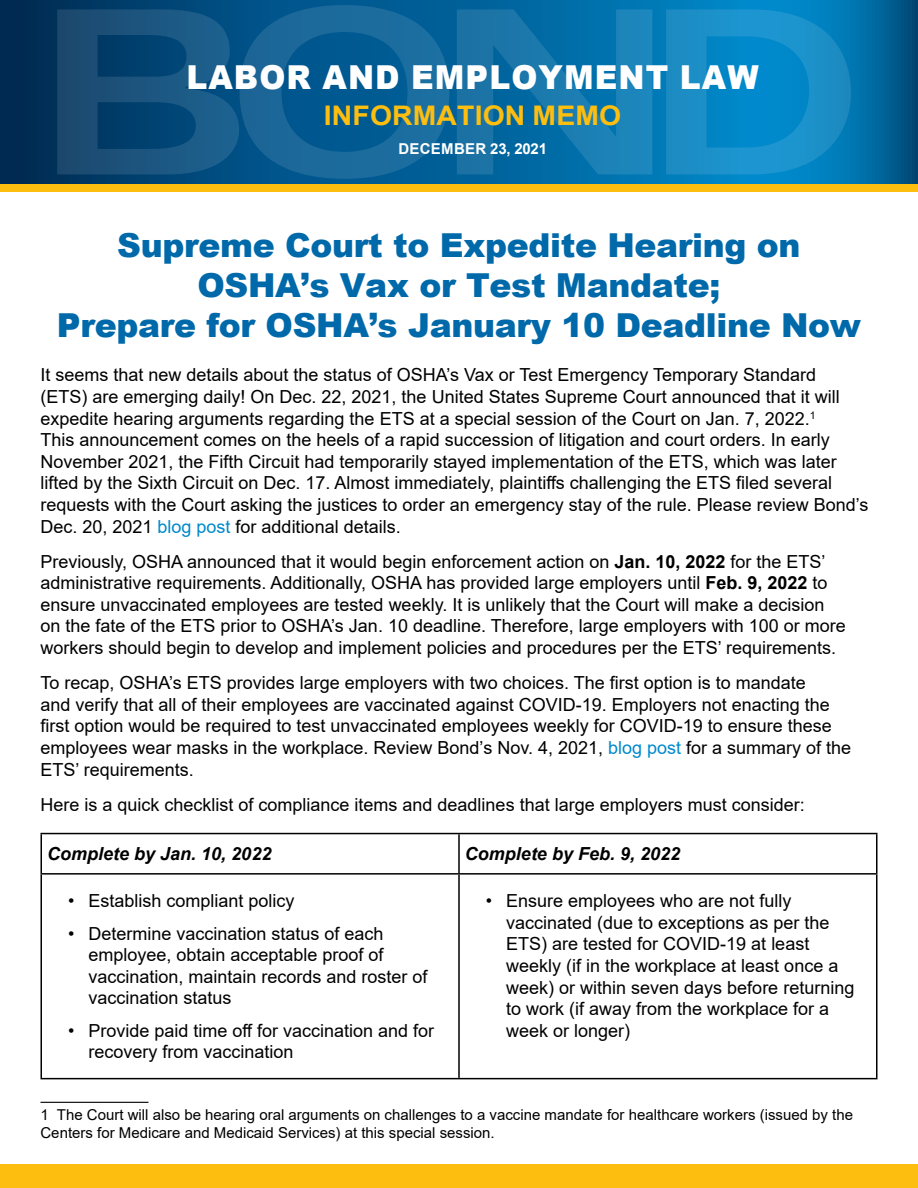
<style>
.page{position:relative;width:918px;height:1188px;background:#fff}
.page>*{position:absolute;margin:0;border:0;box-sizing:border-box;transform-origin:0 0}
.t1{font:900 33px/39.6px "Arial";letter-spacing:-.01em;color:#0069aa;text-align:center}
.t2{font:900 33px "Arial";letter-spacing:.035em;color:#fff;scale:.95 1}
.t3{font:700 27px "Arial";letter-spacing:.005em;color:#febe10;scale:1.05 1}
.t4{font:18px/21.6px "Arial";color:#000}
.t5{font:italic 700 18px "Arial";color:#000}
.t6{font:15px/18px "Arial";color:#000}
.t7{font:700 15px "Arial";letter-spacing:.02em;color:#fff}
.s1{color:#0089cc}
.s2{font-weight:700}
</style>
<div class="page">
<div style="left:0;top:138px;width:918px;height:54px;background:#febe10"></div>
<hr style="left:40px;top:1102px;width:108px;height:1px;background:#000">
<svg style="left:0;top:0;width:918px;height:184px;background:#005689"></svg>
<svg style="left:57px;top:5px;width:392px;height:174px;background:#0f5888"></svg>
<svg style="left:457px;top:9px;width:195px;height:165px;background:#1075ab"></svg>
<svg style="left:666px;top:9px;width:185px;height:165px;background:#0f8bc7"></svg>
<div style="left:0;top:1164px;width:918px;height:24px;background:#febe10"></div>
<hr style="left:40px;top:833px;width:419px;height:1px;background:#000">
<hr style="left:40px;top:834px;width:2px;height:39px;background:#000">
<hr style="left:459px;top:833px;width:419px;height:1px;background:#000">
<hr style="left:458px;top:834px;width:2px;height:39px;background:#000">
<hr style="left:876px;top:834px;width:2px;height:39px;background:#000">
<hr style="left:40px;top:873px;width:419px;height:2px;background:#000">
<hr style="left:40px;top:875px;width:2px;height:203px;background:#000">
<hr style="left:459px;top:873px;width:419px;height:2px;background:#000">
<hr style="left:458px;top:875px;width:2px;height:203px;background:#000">
<hr style="left:876px;top:875px;width:2px;height:203px;background:#000">
<hr style="left:40px;top:1078px;width:419px;height:1px;background:#000">
<hr style="left:459px;top:1078px;width:419px;height:1px;background:#000">
<h1 class="t2" style="left:186px;top:53px;width:604px">LABOR AND EMPLOYMENT LAW</h1>
<h2 class="t3" style="left:324px;top:97px;width:285px">INFORMATION MEMO</h2>
<p class="t7" style="left:398px;top:138px;width:150px">DECEMBER 23, 2021</p>
<h1 class="t1" style="left:57px;top:225px;width:806px">Supreme Court to Expedite Hearing on<br>OSHA’s Vax or Test Mandate;<br>Prepare for OSHA’s January 10 Deadline Now</h1>
<p class="t4" style="left:40px;top:364px;width:830px">It seems that new details about the status of OSHA’s Vax or Test Emergency Temporary Standard<br>(ETS) are emerging daily! On Dec. 22, 2021, the United States Supreme Court announced that it will expedite hearing arguments regarding the ETS at a special session of the Court on Jan. 7, 2022.<sup>1<br></sup>This announcement comes on the heels of a rapid succession of litigation and court orders. In early November 2021, the Fifth Circuit had temporarily stayed implementation of the ETS, which was later lifted by the Sixth Circuit on Dec. 17. Almost immediately, plaintiffs challenging the ETS filed several requests with the Court asking the justices to order an emergency stay of the rule. Please review Bond’s Dec. 20, 2021 <span class="s1">blog post</span> for additional details.</p>
<p class="t4" style="left:40px;top:550px;width:807px">Previously, OSHA announced that it would begin enforcement action on <span class="s2">Jan. 10, 2022</span> for the ETS’ administrative requirements. Additionally, OSHA has provided large employers until <span class="s2">Feb. 9, 2022</span> to ensure unvaccinated employees are tested weekly. It is unlikely that the Court will make a decision on the fate of the ETS prior to OSHA’s Jan. 10 deadline. Therefore, large employers with 100 or more workers should begin to develop and implement policies and procedures per the ETS’ requirements.</p>
<p class="t4" style="left:40px;top:672px;width:812px">To recap, OSHA’s ETS provides large employers with two choices. The first option is to mandate<br>and verify that all of their employees are vaccinated against COVID-19. Employers not enacting the first option would be required to test unvaccinated employees weekly for COVID-19 to ensure these employees wear masks in the workplace. Review Bond’s Nov. 4, 2021, <span class="s1">blog post</span> for a summary of the ETS’ requirements.</p>
<p class="t4" style="left:40px;top:793px;width:766px">Here is a quick checklist of compliance items and deadlines that large employers must consider:</p>
<p class="t5" style="left:47px;top:842px;width:226px">Complete by Jan. 10, 2022</p>
<p class="t5" style="left:465px;top:842px;width:217px">Complete by Feb. 9, 2022</p>
<p class="t4" style="left:68px;top:890px;width:228px">• Establish compliant policy</p>
<p class="t4" style="left:88px;top:922px;width:341px;text-indent:-20px">• Determine vaccination status of each employee, obtain acceptable proof of vaccination, maintain records and roster of vaccination status</p>
<p class="t4" style="left:88px;top:1020px;width:347px;text-indent:-20px">• Provide paid time off for vaccination and for recovery from vaccination</p>
<p class="t4" style="left:506px;top:890px;width:350px;text-indent:-20px">• Ensure employees who are not fully vaccinated (due to exceptions as per the ETS) are tested for COVID-19 at least weekly (if in the workplace at least once a week) or within seven days before returning to work (if away from the workplace for a week or longer)</p>
<p class="t6" style="left:40px;top:1106px;width:814px">1 The Court will also be hearing oral arguments on challenges to a vaccine mandate for healthcare workers (issued by the<br>Centers for Medicare and Medicaid Services) at this special session.</p>
</div>
